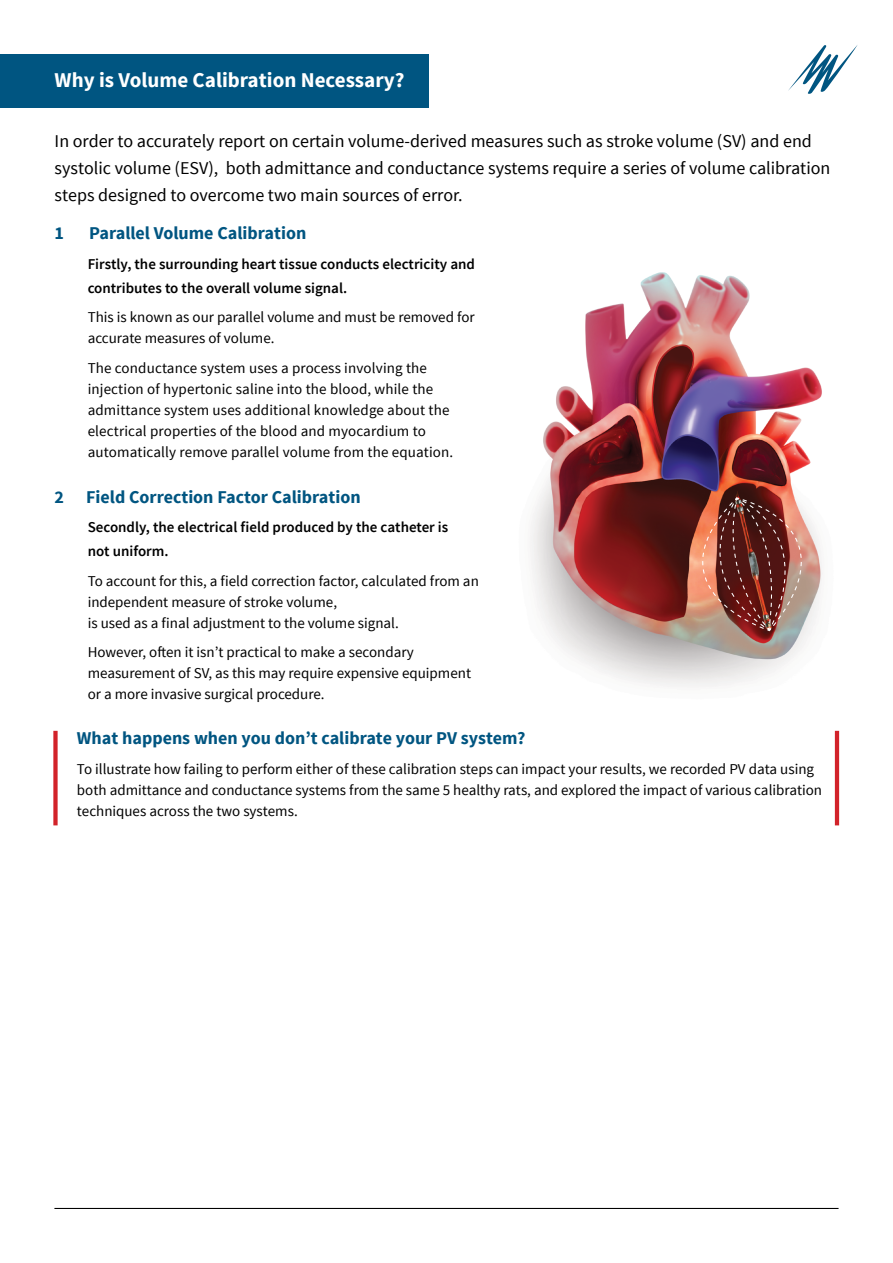
<style>
.page{position:relative;width:893px;height:1263px;background:#fff}
.page>*{position:absolute;margin:0;border:0;box-sizing:border-box;transform-origin:0 0}
.t1{font:700 21px "Source Sans Pro";color:#fff}
.t2{font:18px/27px "Source Sans Pro";color:#000}
.t3{font:700 18px "Source Sans Pro";color:#005581}
.t4{font:15px/21px "Source Sans Pro";color:#000}
.t5{font:600 15px/24px "Source Sans Pro";color:#000}
</style>
<div class="page">
<img style="left:530px;top:272px;width:292px;height:415px">
<img style="left:659px;top:494px;width:164px;height:151px">
<div style="left:0;top:55px;width:429px;height:53px;background:#005581"></div>
<svg style="left:788px;top:45px;width:70px;height:49px"></svg>
<hr style="left:54px;top:1208px;width:784px;height:1px;background:#000">
<div style="left:53px;top:731px;width:5px;height:94px;background:#d2232a"></div>
<hr style="left:835px;top:731px;width:4px;height:94px;background:#d2232a">
<h1 class="t1" style="left:55px;top:67px;width:351px">Why is Volume Calibration Necessary?</h1>
<p class="t2" style="left:55px;top:127px;width:777px">In order to accurately report on certain volume-derived measures such as stroke volume (SV) and end systolic volume (ESV), both admittance and conductance systems require a series of volume calibration steps designed to overcome two main sources of error.</p>
<p class="t3" style="left:55px;top:222px;width:11px">1</p>
<p class="t3" style="left:89px;top:222px;width:219px">Parallel Volume Calibration</p>
<p class="t5" style="left:88px;top:252px;width:389px">Firstly, the surrounding heart tissue conducts electricity and contributes to the overall volume signal.</p>
<p class="t4" style="left:88px;top:307px;width:388px">This is known as our parallel volume and must be removed for accurate measures of volume.</p>
<p class="t4" style="left:88px;top:358px;width:367px">The conductance system uses a process involving the injection of hypertonic saline into the blood, while the admittance system uses additional knowledge about the electrical properties of the blood and myocardium to automatically remove parallel volume from the equation.</p>
<p class="t3" style="left:55px;top:485px;width:307px">2 Field Correction Factor Calibration</p>
<p class="t5" style="left:88px;top:516px;width:362px">Secondly, the electrical field produced by the catheter is not uniform.</p>
<p class="t4" style="left:88px;top:571px;width:393px">To account for this, a field correction factor, calculated from an independent measure of stroke volume,<br>is used as a final adjustment to the volume signal.</p>
<p class="t4" style="left:88px;top:642px;width:385px">However, often it isn’t practical to make a secondary measurement of SV, as this may require expensive equipment or a more invasive surgical procedure.</p>
<p class="t3" style="left:77px;top:727px;width:450px">What happens when you don’t calibrate your PV system?</p>
<p class="t4" style="left:77px;top:759px;width:747px">To illustrate how failing to perform either of these calibration steps can impact your results, we recorded PV data using both admittance and conductance systems from the same 5 healthy rats, and explored the impact of various calibration techniques across the two systems.</p>
</div>
